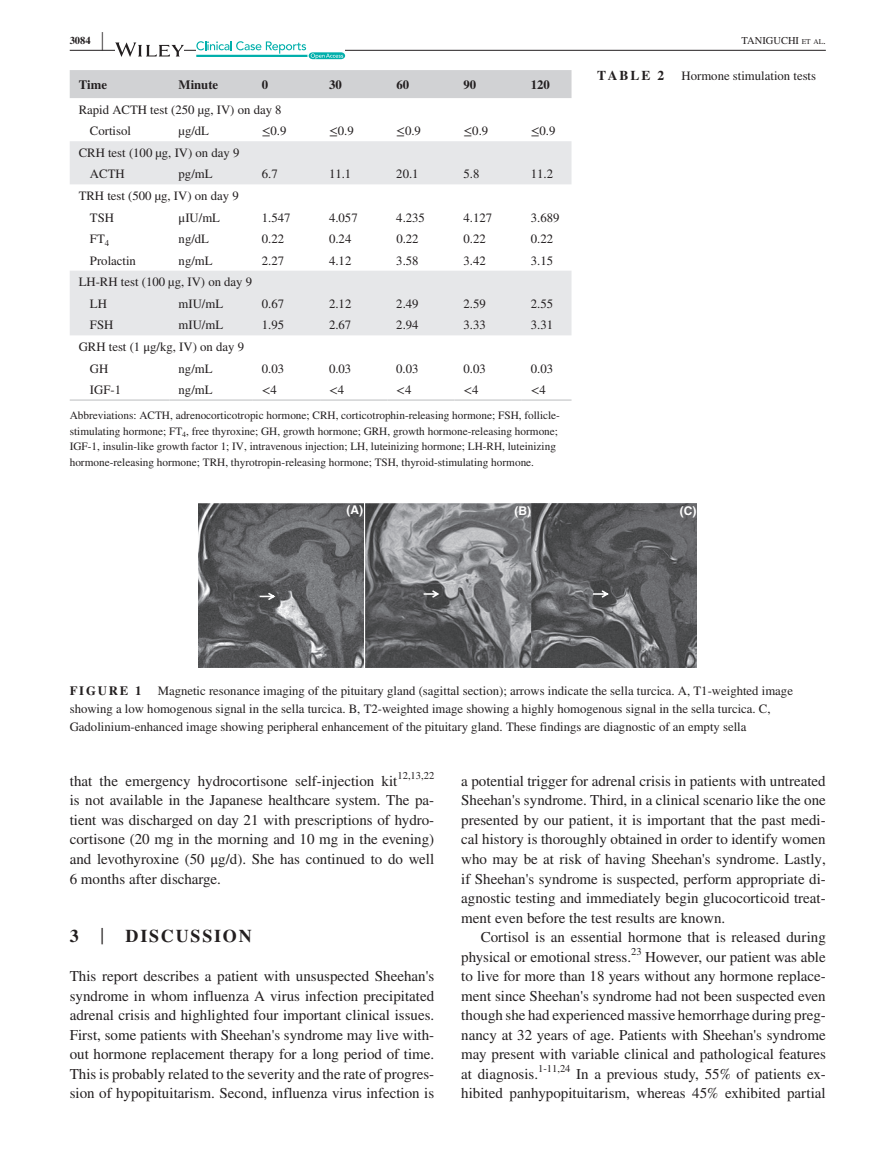
<style>
.page{position:relative;width:893px;height:1174px;background:#fff}
.page>*{position:absolute;margin:0;border:0;box-sizing:border-box;transform-origin:0 0}
.t1{font:700 25.95px "STIX";color:#231f20;scale:.36 1}
.t2{font:700 18px "STIX";letter-spacing:.1em;color:#231f20}
.t3{font:15px/19.5px "STIX";color:#231f20;text-align:justify}
.t4{font:700 13.5px "STIX";letter-spacing:.14em;color:#231f20}
.t5{font:12.75px/21.6px "STIX";color:#231f20}
.t6{font:700 12.75px "STIX";color:#231f20}
.t7{font:700 12px "Helvetica";color:#fff}
.t8{font:11.25px/15.8px "STIX";color:#231f20}
.t9{font:10.5px "STIX";color:#231f20}
.t10{font:10.5px "STIX";color:#231f20}
.t11{font:700 10.5px "STIX";color:#231f20}
.s1{font-size:7.35px}
.s2{font-weight:400;font-size:23.7px}
</style>
<div class="page">
<hr style="left:70px;top:50px;width:756px;height:1px;background:#231f20">
<svg style="left:115px;top:42px;width:69px;height:15px"></svg>
<svg style="left:196px;top:41px;width:149px;height:18px"></svg>
<div style="left:70px;top:70px;width:501px;height:28px;background:#d1d2d4"></div>
<svg style="left:70px;top:141px;width:501px;height:194px;fill:#e6e7e9"></svg>
<hr style="left:70px;top:399px;width:100px;height:2px;background:#d1d2d4">
<hr style="left:170px;top:399px;width:83px;height:2px;background:#d1d2d4">
<hr style="left:253px;top:399px;width:67px;height:2px;background:#d1d2d4">
<hr style="left:320px;top:399px;width:67px;height:2px;background:#d1d2d4">
<hr style="left:387px;top:399px;width:68px;height:2px;background:#d1d2d4">
<hr style="left:455px;top:399px;width:67px;height:2px;background:#d1d2d4">
<hr style="left:522px;top:399px;width:49px;height:2px;background:#d1d2d4">
<img style="left:199px;top:503px;width:331px;height:164px">
<img style="left:532px;top:503px;width:164px;height:164px">
<svg style="left:260px;top:593px;width:15px;height:7px"></svg>
<svg style="left:424px;top:590px;width:15px;height:7px"></svg>
<svg style="left:593px;top:590px;width:16px;height:7px"></svg>
<p class="t11" style="left:70px;top:34px;width:22px">3084</p>
<h1 class="t1" style="left:102px;top:26px;width:7px">|</h1>
<p class="t9" style="left:741px;top:33px;width:86px">TANIGUCHI <span class="s1">et al</span>.</p>
<p class="t6" style="left:79px;top:77px;width:30px">Time</p>
<p class="t6" style="left:179px;top:77px;width:41px">Minute</p>
<p class="t6" style="left:262px;top:77px;width:8px">0</p>
<p class="t6" style="left:329px;top:77px;width:14px">30</p>
<p class="t6" style="left:396px;top:77px;width:14px">60</p>
<p class="t6" style="left:464px;top:77px;width:14px">90</p>
<p class="t6" style="left:531px;top:77px;width:21px">120</p>
<p class="t5" style="left:90px;top:99px;width:193px;text-indent:-11px">Rapid ACTH test (250 µg, IV) on day 8<br>Cortisol</p>
<p class="t5" style="left:179px;top:121px;width:32px">µg/dL</p>
<p class="t5" style="left:262px;top:121px;width:26px">≤0.9</p>
<p class="t5" style="left:329px;top:121px;width:26px">≤0.9</p>
<p class="t5" style="left:396px;top:121px;width:26px">≤0.9</p>
<p class="t5" style="left:464px;top:121px;width:26px">≤0.9</p>
<p class="t5" style="left:531px;top:121px;width:26px">≤0.9</p>
<p class="t5" style="left:90px;top:143px;width:151px;text-indent:-11px">CRH test (100 µg, IV) on day 9<br>ACTH</p>
<p class="t5" style="left:179px;top:164px;width:36px">pg/mL</p>
<p class="t5" style="left:262px;top:164px;width:17px">6.7</p>
<p class="t5" style="left:329px;top:164px;width:24px">11.1</p>
<p class="t5" style="left:396px;top:164px;width:24px">20.1</p>
<p class="t5" style="left:464px;top:164px;width:17px">5.8</p>
<p class="t5" style="left:531px;top:164px;width:24px">11.2</p>
<p class="t5" style="left:90px;top:186px;width:150px;text-indent:-11px">TRH test (500 µg, IV) on day 9<br>TSH</p>
<p class="t5" style="left:179px;top:207px;width:43px">μIU/mL</p>
<p class="t5" style="left:262px;top:207px;width:30px">1.547</p>
<p class="t5" style="left:329px;top:207px;width:30px">4.057</p>
<p class="t5" style="left:396px;top:207px;width:30px">4.235</p>
<p class="t5" style="left:464px;top:207px;width:30px">4.127</p>
<p class="t5" style="left:531px;top:207px;width:30px">3.689</p>
<p class="t5" style="left:90px;top:229px;width:21px">FT<sub>4</sub></p>
<p class="t5" style="left:179px;top:229px;width:32px">ng/dL</p>
<p class="t5" style="left:262px;top:229px;width:24px">0.22</p>
<p class="t5" style="left:329px;top:229px;width:24px">0.24</p>
<p class="t5" style="left:396px;top:229px;width:24px">0.22</p>
<p class="t5" style="left:464px;top:229px;width:24px">0.22</p>
<p class="t5" style="left:531px;top:229px;width:24px">0.22</p>
<p class="t5" style="left:90px;top:250px;width:48px">Prolactin</p>
<p class="t5" style="left:179px;top:250px;width:36px">ng/mL</p>
<p class="t5" style="left:262px;top:250px;width:24px">2.27</p>
<p class="t5" style="left:329px;top:250px;width:24px">4.12</p>
<p class="t5" style="left:396px;top:250px;width:24px">3.58</p>
<p class="t5" style="left:464px;top:250px;width:24px">3.42</p>
<p class="t5" style="left:531px;top:250px;width:24px">3.15</p>
<p class="t5" style="left:90px;top:272px;width:164px;text-indent:-11px">LH-RH test (100 µg, IV) on day 9<br>LH</p>
<p class="t5" style="left:179px;top:293px;width:46px">mIU/mL</p>
<p class="t5" style="left:262px;top:293px;width:24px">0.67</p>
<p class="t5" style="left:329px;top:293px;width:24px">2.12</p>
<p class="t5" style="left:396px;top:293px;width:24px">2.49</p>
<p class="t5" style="left:464px;top:293px;width:24px">2.59</p>
<p class="t5" style="left:531px;top:293px;width:24px">2.55</p>
<p class="t5" style="left:90px;top:315px;width:25px">FSH</p>
<p class="t5" style="left:179px;top:315px;width:46px">mIU/mL</p>
<p class="t5" style="left:262px;top:315px;width:24px">1.95</p>
<p class="t5" style="left:329px;top:315px;width:24px">2.67</p>
<p class="t5" style="left:396px;top:315px;width:24px">2.94</p>
<p class="t5" style="left:464px;top:315px;width:24px">3.33</p>
<p class="t5" style="left:531px;top:315px;width:24px">3.31</p>
<p class="t5" style="left:90px;top:337px;width:156px;text-indent:-11px">GRH test (1 μg/kg, IV) on day 9<br>GH</p>
<p class="t5" style="left:179px;top:358px;width:36px">ng/mL</p>
<p class="t5" style="left:262px;top:358px;width:24px">0.03</p>
<p class="t5" style="left:329px;top:358px;width:24px">0.03</p>
<p class="t5" style="left:396px;top:358px;width:24px">0.03</p>
<p class="t5" style="left:463px;top:358px;width:24px">0.03</p>
<p class="t5" style="left:531px;top:358px;width:24px">0.03</p>
<p class="t5" style="left:90px;top:380px;width:33px">IGF-1</p>
<p class="t5" style="left:179px;top:380px;width:36px">ng/mL</p>
<p class="t5" style="left:262px;top:380px;width:17px">&lt;4</p>
<p class="t5" style="left:329px;top:380px;width:17px">&lt;4</p>
<p class="t5" style="left:396px;top:380px;width:17px">&lt;4</p>
<p class="t5" style="left:463px;top:380px;width:17px">&lt;4</p>
<p class="t5" style="left:531px;top:380px;width:17px">&lt;4</p>
<p class="t8" style="left:70px;top:408px;width:492px">Abbreviations: ACTH, adrenocorticotropic hormone; CRH, corticotrophin-releasing hormone; FSH, follicle&shy;stimulating hormone; FT<sub>4</sub>, free thyroxine; GH, growth hormone; GRH, growth hormone-releasing hormone; IGF-1, insulin-like growth factor 1; IV, intravenous injection; LH, luteinizing hormone; LH-RH, luteinizing hormone-releasing hormone; TRH, thyrotropin-releasing hormone; TSH, thyroid-stimulating hormone.</p>
<p class="t4" style="left:597px;top:68px;width:69px">TABLE 2</p>
<p class="t5" style="left:681px;top:66px;width:136px">Hormone stimulation tests</p>
<p class="t7" style="left:346px;top:502px;width:18px">(A)</p>
<p class="t7" style="left:514px;top:504px;width:18px">(B)</p>
<p class="t7" style="left:680px;top:504px;width:18px">(C)</p>
<p class="t6" style="left:70px;top:682px;width:73px">FIGURE 1</p>
<p class="t5" style="left:70px;top:682px;width:725px;line-height:18px;text-indent:88px">Magnetic resonance imaging of the pituitary gland (sagittal section); arrows indicate the sella turcica. A, T1-weighted image showing a low homogenous signal in the sella turcica. B, T2-weighted image showing a highly homogenous signal in the sella turcica. C,<br>Gadolinium-enhanced image showing peripheral enhancement of the pituitary gland. These findings are diagnostic of an empty sella</p>
<p class="t3" style="left:70px;top:772px;width:329px">that the emergency hydrocortisone self-injection kit</p>
<p class="t10" style="left:397px;top:768px;width:38px">12,13,22</p>
<p class="t3" style="left:70px;top:791px;width:366px">is not available in the Japanese healthcare system. The pa&shy;tient was discharged on day 21 with prescriptions of hydro&shy;cortisone (20 mg in the morning and 10 mg in the evening) and levothyroxine (50 μg/d). She has continued to do well 6 months after discharge.</p>
<p class="t2" style="left:70px;top:925px;width:184px">3 <span class="s2">|</span> DISCUSSION</p>
<p class="t3" style="left:70px;top:967px;width:366px">This report describes a patient with unsuspected Sheehan's syndrome in whom influenza A virus infection precipitated adrenal crisis and highlighted four important clinical issues.<br>First, some patients with Sheehan's syndrome may live with&shy;out hormone replacement therapy for a long period of time.<br>This is probably related to the severity and the rate of progres&shy;sion of hypopituitarism. Second, influenza virus infection is</p>
<p class="t3" style="left:461px;top:772px;width:366px">a potential trigger for adrenal crisis in patients with untreated Sheehan's syndrome. Third, in a clinical scenario like the one presented by our patient, it is important that the past medi&shy;cal history is thoroughly obtained in order to identify women who may be at risk of having Sheehan's syndrome. Lastly, if Sheehan's syndrome is suspected, perform appropriate di&shy;agnostic testing and immediately begin glucocorticoid treat&shy;ment even before the test results are known.</p>
<p class="t3" style="left:461px;top:928px;width:366px;text-indent:20px">Cortisol is an essential hormone that is released during physical or emotional stress.</p>
<p class="t10" style="left:631px;top:944px;width:12px">23</p>
<p class="t3" style="left:461px;top:947px;width:366px;text-indent:184px">However, our patient was able to live for more than 18 years without any hormone replace&shy;ment since Sheehan's syndrome had not been suspected even though she had experienced massive hemorrhage during preg&shy;nancy at 32 years of age. Patients with Sheehan's syndrome may present with variable clinical and pathological features at diagnosis.<sup>1-11,24</sup> In a previous study, 55% of patients ex&shy;hibited panhypopituitarism, whereas 45% exhibited partial</p>
</div>
